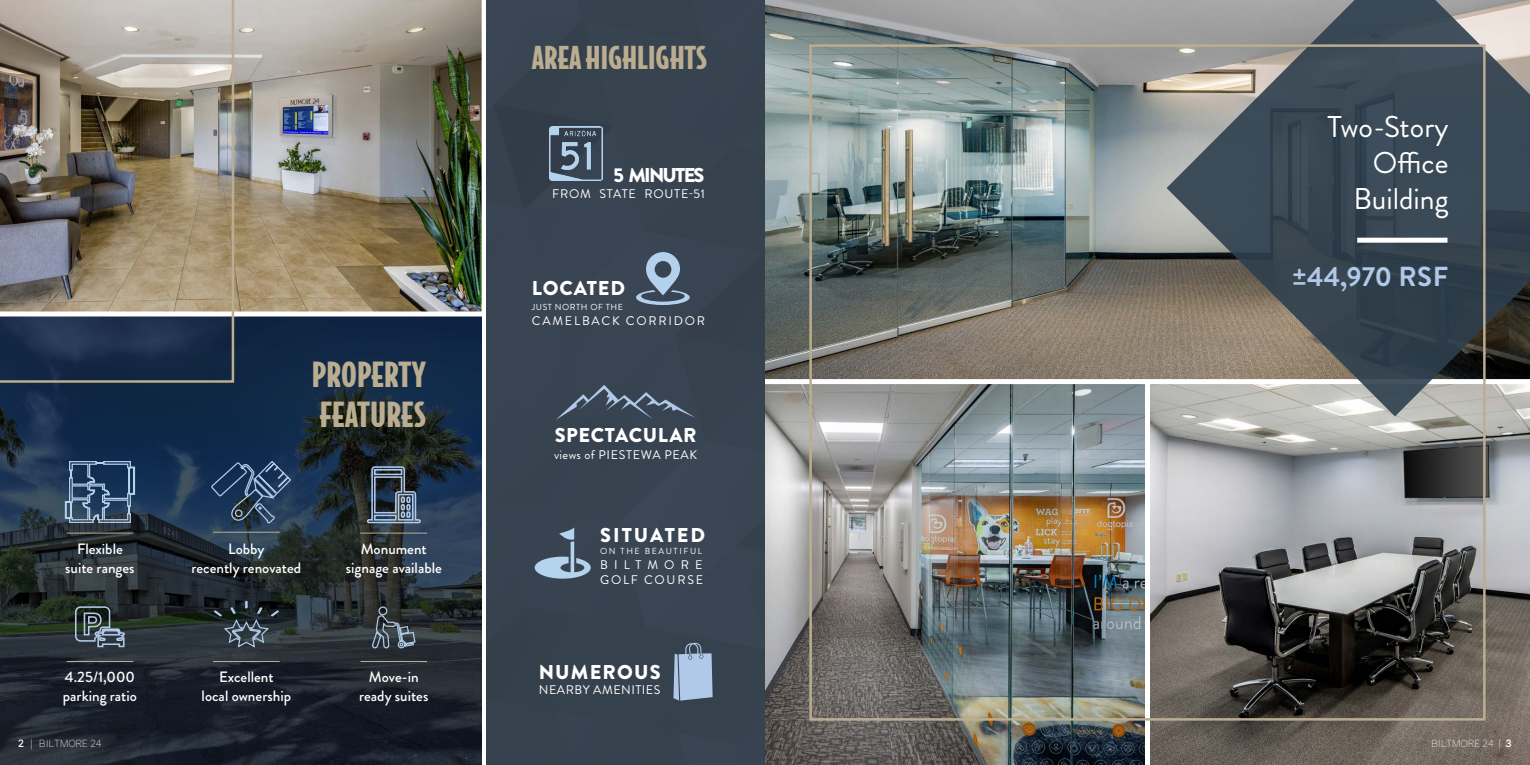
<style>
.page{position:relative;width:1530px;height:765px;background:#fff}
.page>*{position:absolute;margin:0;border:0;box-sizing:border-box;transform-origin:0 0}
.t1{font:900 32.88px/39.5px "Bodega Sans";color:#bbad90}
.t2{font:30px/36px "Brandon Grotesque";color:#fff;text-align:right}
.t3{font:900 30px "Bodega Sans";color:#bbad90}
.t4{font:700 27.5px "Brandon Grotesque";color:#b0c9e9}
.t5{font:900 20px "Brandon Grotesque";letter-spacing:.04em;color:#fff}
.t6{font:900 20px "Brandon Grotesque";letter-spacing:-.09em;color:#fff}
.t7{font:900 20px "Brandon Grotesque";letter-spacing:.1em;color:#fff}
.t8{font:900 20px "Brandon Grotesque";letter-spacing:.06em;color:#fff}
.t9{font:500 15px/18.8px "Brandon Grotesque";color:#fff;text-align:center}
.t10{font:12.5px "Brandon Grotesque";letter-spacing:.06em;color:#fff}
.t11{font:12.5px/15px "Brandon Grotesque";letter-spacing:.14em;color:#fff}
.t12{font:12.5px "Brandon Grotesque";letter-spacing:.04em;color:#fff}
.t13{font:300 10px "Gravity";letter-spacing:.01em;color:#fff}
.t14{font:8.75px "Brandon Grotesque";letter-spacing:.06em;color:#fff}
.t15{font:8.75px "Brandon Grotesque";letter-spacing:.175em;color:#fff}
.s1{font-weight:700}
</style>
<div class="page">
<svg style="left:0;top:317px;width:482px;height:448px;background:#1d2937"></svg>
<img style="left:765px;top:0;width:765px;height:765px">
<div style="left:765px;top:379px;width:765px;height:5px;background:#fff"></div>
<div style="left:1145px;top:380px;width:5px;height:385px;background:#fff"></div>
<svg style="left:1167px;top:0;width:363px;height:416px;background:#60676b"></svg>
<div style="left:1357px;top:238px;width:91px;height:5px;background:#fff"></div>
<img style="left:234px;top:0;width:253px;height:317px">
<img style="left:0;top:0;width:234px;height:383px">
<div style="left:487px;top:0;width:278px;height:765px;background:#384350"></div>
<hr style="left:213px;top:532px;width:67px;height:1px;background:#bbad90">
<hr style="left:360px;top:533px;width:67px;height:1px;background:#bbad90">
<svg style="left:366px;top:466px;width:56px;height:58px;background:#465565"></svg>
<hr style="left:67px;top:661px;width:66px;height:1px;background:#bbad90">
<svg style="left:74px;top:606px;width:52px;height:42px;background:#48565c"></svg>
<hr style="left:360px;top:661px;width:67px;height:1px;background:#bbad90">
<div style="left:378px;top:606px;width:9px;height:9px;border:1px solid #b0c9e9;border-radius:50%"></div>
<svg style="left:371px;top:615px;width:45px;height:34px;background:#4a535d"></svg>
<hr style="left:67px;top:533px;width:66px;height:1px;background:#bbad90">
<svg style="left:64px;top:452px;width:72px;height:80px;background:#3a526e"></svg>
<hr style="left:213px;top:661px;width:67px;height:1px;background:#bbad90">
<svg style="left:214px;top:601px;width:65px;height:48px;background:#343e46"></svg>
<svg style="left:210px;top:460px;width:82px;height:65px;background:#2e4765"></svg>
<svg style="left:556px;top:385px;width:139px;height:35px"></svg>
<img style="left:549px;top:127px;width:54px;height:53px">
<svg style="left:636px;top:252px;width:54px;height:53px"></svg>
<svg style="left:535px;top:528px;width:56px;height:51px"></svg>
<svg style="left:673px;top:643px;width:40px;height:58px"></svg>
<p class="t9" style="left:65px;top:540px;width:71px">Flexible suite ranges</p>
<h1 class="t1" style="left:312px;top:354px;width:116px">PROPERTY<br>FEATURES</h1>
<p class="t9" style="left:192px;top:540px;width:111px">Lobby<br>recently renovated</p>
<p class="t9" style="left:346px;top:540px;width:98px">Monument signage available</p>
<p class="t9" style="left:63px;top:668px;width:75px;text-align:left">4.25/1,000 parking ratio</p>
<p class="t9" style="left:359px;top:668px;width:71px">Move-in ready suites</p>
<p class="t9" style="left:202px;top:668px;width:91px">Excellent<br>local ownership</p>
<p class="t13" style="left:18px;top:738px;width:86px"><span class="s1">2</span> | BILTMORE 24</p>
<h2 class="t3" style="left:532px;top:38px;width:177px">AREA HIGHLIGHTS</h2>
<h3 class="t6" style="left:613px;top:161px;width:93px">5 MINUTES</h3>
<p class="t10" style="left:552px;top:186px;width:154px">FROM STATE ROUTE-51</p>
<h3 class="t5" style="left:532px;top:274px;width:95px">LOCATED</h3>
<p class="t14" style="left:532px;top:301px;width:93px">JUST NORTH OF THE</p>
<p class="t11" style="left:532px;top:313px;width:175px">CAMELBACK CORRIDOR</p>
<h3 class="t5" style="left:555px;top:421px;width:143px">SPECTACULAR</h3>
<p class="t10" style="left:554px;top:446px;width:145px">views of PIESTEWA PEAK</p>
<h3 class="t7" style="left:600px;top:520px;width:107px">SITUATED</h3>
<p class="t15" style="left:600px;top:545px;width:104px">ON THE BEAUTIFUL</p>
<p class="t11" style="left:600px;top:557px;width:105px">BILTMORE<br>GOLF COURSE</p>
<h3 class="t8" style="left:539px;top:657px;width:124px">NUMEROUS</h3>
<p class="t12" style="left:539px;top:681px;width:123px">NEARBY AMENITIES</p>
<h2 class="t2" style="left:1327px;top:109px;width:123px">Two-Story<br>Office<br>Building</h2>
<h3 class="t4" style="left:1292px;top:257px;width:158px">±44,970 RSF</h3>
<p class="t13" style="left:1431px;top:738px;width:82px">BILTMORE 24 | <span class="s1">3</span></p>
</div>
